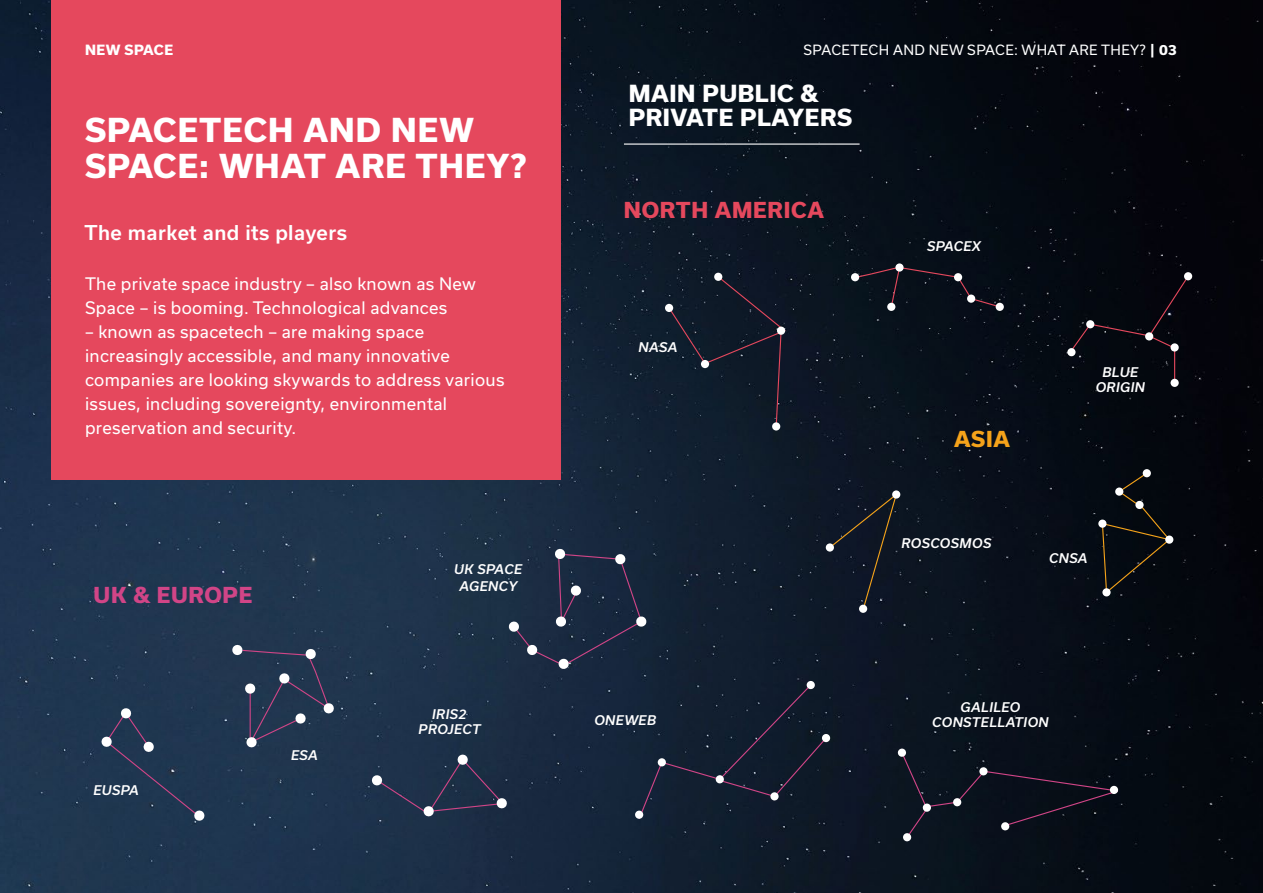
<style>
.page{position:relative;width:1263px;height:893px;background:#fff}
.page>*{position:absolute;margin:0;border:0;box-sizing:border-box;transform-origin:0 0}
.t1{font:800 31.5px/36px "Usual";letter-spacing:.035em;color:#fff}
.t2{font:800 22.5px/24px "Usual";letter-spacing:.025em;color:#fff}
.t3{font:800 21px "Usual";letter-spacing:.035em;color:#e5485d}
.t4{font:800 21px "Usual";letter-spacing:.035em;color:#d14587}
.t5{font:800 21px "Usual";color:#f5a31a}
.t6{font:500 19.5px "Usual";letter-spacing:.02em;color:#fff}
.t7{font:16.5px/24px "Usual";letter-spacing:.02em;color:#fff}
.t8{font:13.5px "Usual";letter-spacing:.035em;color:#fff}
.t9{font:800 13.5px "Usual";letter-spacing:.035em;color:#fff}
.t10{font:italic 500 12.75px/15px "Usual";letter-spacing:.035em;color:#fff;text-align:center}
.s1{font-weight:800}
</style>
<div class="page">
<img style="left:0;top:0;width:1263px;height:893px">
<div style="left:900px;top:751px;width:223px;height:88px;background:#090f1b"></div>
<div style="left:51px;top:0;width:510px;height:480px;background:#e5485d"></div>
<hr style="left:624px;top:144px;width:235px;height:1px;background:#fff">
<div style="left:667px;top:275px;width:120px;height:153px;background:#0e1a29"></div>
<div style="left:665px;top:304px;width:8px;height:8px;background:#fff;border-radius:50%"></div>
<div style="left:714px;top:273px;width:8px;height:8px;background:#fff;border-radius:50%"></div>
<div style="left:777px;top:327px;width:8px;height:8px;background:#fff;border-radius:50%"></div>
<div style="left:772px;top:422px;width:8px;height:9px;background:#fff;border-radius:50%"></div>
<div style="left:701px;top:360px;width:8px;height:8px;background:#fff;border-radius:50%"></div>
<svg style="left:854px;top:266px;width:147px;height:42px"></svg>
<div style="left:851px;top:273px;width:8px;height:8px;background:#fff;border-radius:50%"></div>
<div style="left:887px;top:303px;width:8px;height:8px;background:#fff;border-radius:50%"></div>
<div style="left:895px;top:263px;width:8px;height:9px;background:#fff;border-radius:50%"></div>
<div style="left:996px;top:303px;width:8px;height:8px;background:#fff;border-radius:50%"></div>
<div style="left:954px;top:273px;width:8px;height:8px;background:#fff;border-radius:50%"></div>
<div style="left:967px;top:295px;width:8px;height:8px;background:#fff;border-radius:50%"></div>
<div style="left:1070px;top:275px;width:120px;height:109px;background:#04080e"></div>
<div style="left:1086px;top:320px;width:8px;height:8px;background:#fff;border-radius:50%"></div>
<div style="left:1170px;top:379px;width:9px;height:8px;background:#fff;border-radius:50%"></div>
<div style="left:1184px;top:272px;width:8px;height:8px;background:#fff;border-radius:50%"></div>
<div style="left:1145px;top:332px;width:8px;height:8px;background:#fff;border-radius:50%"></div>
<svg style="left:1170px;top:343px;width:9px;height:9px"></svg>
<div style="left:1067px;top:348px;width:8px;height:8px;background:#fff;border-radius:50%"></div>
<div style="left:828px;top:491px;width:70px;height:120px;background:#0e1627"></div>
<div style="left:826px;top:543px;width:8px;height:9px;background:#fff;border-radius:50%"></div>
<div style="left:859px;top:605px;width:8px;height:8px;background:#fff;border-radius:50%"></div>
<div style="left:892px;top:490px;width:8px;height:9px;background:#fff;border-radius:50%"></div>
<svg style="left:1101px;top:472px;width:71px;height:122px"></svg>
<div style="left:1143px;top:469px;width:8px;height:8px;background:#fff;border-radius:50%"></div>
<div style="left:1135px;top:501px;width:8px;height:8px;background:#fff;border-radius:50%"></div>
<div style="left:1165px;top:535px;width:8px;height:9px;background:#fff;border-radius:50%"></div>
<div style="left:1102px;top:588px;width:8px;height:8px;background:#fff;border-radius:50%"></div>
<div style="left:1098px;top:520px;width:8px;height:8px;background:#fff;border-radius:50%"></div>
<div style="left:1115px;top:487px;width:8px;height:9px;background:#fff;border-radius:50%"></div>
<div style="left:101px;top:707px;width:104px;height:114px;background:#1f3650"></div>
<svg style="left:232px;top:644px;width:102px;height:104px"></svg>
<svg style="left:371px;top:754px;width:136px;height:63px"></svg>
<svg style="left:638px;top:683px;width:190px;height:137px"></svg>
<svg style="left:770px;top:792px;width:9px;height:9px"></svg>
<svg style="left:657px;top:758px;width:9px;height:9px"></svg>
<div style="left:806px;top:681px;width:9px;height:8px;background:#fff;border-radius:50%"></div>
<div style="left:822px;top:734px;width:8px;height:8px;background:#fff;border-radius:50%"></div>
<svg style="left:715px;top:775px;width:9px;height:9px"></svg>
<div style="left:635px;top:810px;width:8px;height:9px;background:#fff;border-radius:50%"></div>
<div style="left:898px;top:748px;width:8px;height:9px;background:#fff;border-radius:50%"></div>
<div style="left:953px;top:798px;width:8px;height:8px;background:#fff;border-radius:50%"></div>
<div style="left:903px;top:833px;width:8px;height:9px;background:#fff;border-radius:50%"></div>
<svg style="left:922px;top:803px;width:9px;height:9px"></svg>
<svg style="left:979px;top:767px;width:9px;height:9px"></svg>
<div style="left:1001px;top:822px;width:8px;height:9px;background:#fff;border-radius:50%"></div>
<div style="left:1110px;top:786px;width:8px;height:8px;background:#fff;border-radius:50%"></div>
<svg style="left:508px;top:548px;width:139px;height:122px"></svg>
<p class="t9" style="left:85px;top:42px;width:90px">NEW SPACE</p>
<p class="t8" style="left:803px;top:42px;width:375px">SPACETECH AND NEW SPACE: WHAT ARE THEY? <span class="s1">| 03</span></p>
<h1 class="t1" style="left:85px;top:112px;width:443px">SPACETECH AND NEW<br>SPACE: WHAT ARE THEY?</h1>
<p class="t6" style="left:84px;top:221px;width:264px">The market and its players</p>
<p class="t7" style="left:85px;top:272px;width:392px">The private space industry – also known as New<br>Space – is booming. Technological advances</p>
<p class="t7" style="left:85px;top:320px;width:421px">– known as spacetech – are making space increasingly accessible, and many innovative companies are looking skywards to address various issues, including sovereignty, environmental preservation and security.</p>
<p class="t4" style="left:94px;top:583px;width:160px">UK &amp; EUROPE</p>
<p class="t10" style="left:454px;top:561px;width:69px;line-height:16.5px">UK SPACE<br>AGENCY</p>
<h2 class="t2" style="left:629px;top:81px;width:225px">MAIN PUBLIC &amp;<br>PRIVATE PLAYERS</h2>
<p class="t3" style="left:624px;top:198px;width:202px">NORTH AMERICA</p>
<p class="t10" style="left:638px;top:339px;width:40px">NASA</p>
<p class="t10" style="left:93px;top:783px;width:47px">EUSPA</p>
<p class="t10" style="left:291px;top:748px;width:28px">ESA</p>
<p class="t10" style="left:419px;top:707px;width:64px">IRIS2<br>PROJECT</p>
<p class="t10" style="left:594px;top:713px;width:63px">ONEWEB</p>
<p class="t10" style="left:927px;top:239px;width:55px">SPACEX</p>
<p class="t5" style="left:954px;top:426px;width:58px">ASIA</p>
<p class="t10" style="left:901px;top:536px;width:91px">ROSCOSMOS</p>
<p class="t10" style="left:1096px;top:364px;width:51px">BLUE<br>ORIGIN</p>
<p class="t10" style="left:1049px;top:551px;width:40px">CNSA</p>
<p class="t10" style="left:932px;top:699px;width:118px">GALILEO<br>CONSTELLATION</p>
</div>
